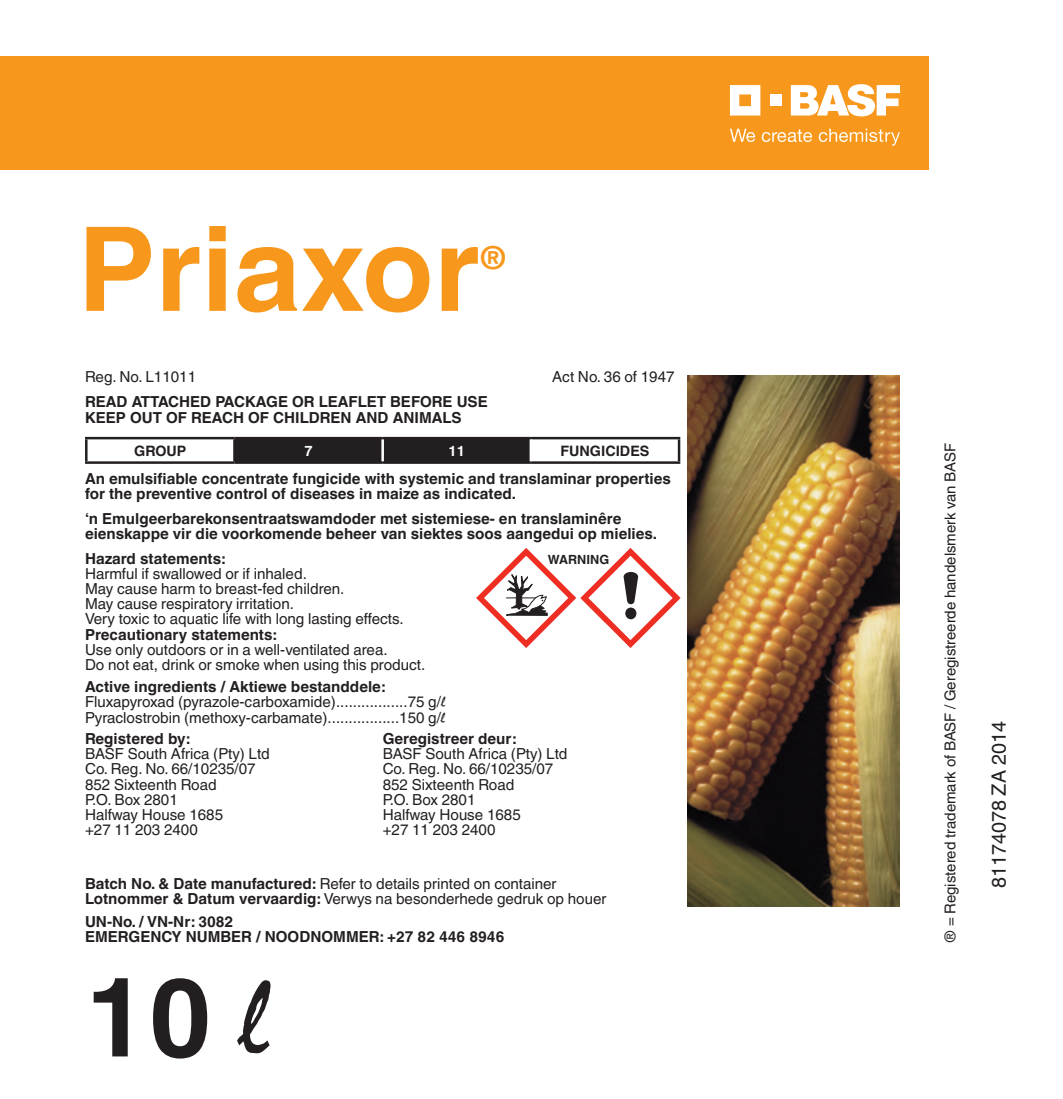
<style>
.page{position:relative;width:1063px;height:1099px;background:#fff}
.page>*{position:absolute;margin:0;border:0;box-sizing:border-box;transform-origin:0 0}
.t1{font:700 117px "Helvetica Linotype";color:#f7981d}
.t2{font:700 110px "Helvetica Linotype";color:#231f20}
.t3{font:700 31.75px "Helvetica Linotype";color:#f7981d}
.t4{font:19.75px "Helvetica Linotype";color:#231f20}
.t5{font:15.25px/15.2px "Helvetica Linotype";color:#231f20}
.t6{font:700 15.25px/15.2px "Helvetica Linotype";color:#231f20}
.t7{font:15px "Helvetica Linotype";color:#231f20}
.t8{font:700 14.25px "Helvetica Linotype";color:#231f20}
.t9{font:700 14.25px "Helvetica Linotype";color:#fff}
.t10{font:700 12.75px "Helvetica Linotype";color:#231f20}
.s1{font-weight:700}
.s2{font-family:"Mistral"}
.s3{font-family:"Mistral";font-weight:400}
</style>
<div class="page">
<img style="left:687px;top:376px;width:213px;height:530px">
<svg style="left:88px;top:439px;width:590px;height:22px"></svg>
<hr style="left:85px;top:437px;width:149px;height:2px;background:#231f20">
<hr style="left:85px;top:439px;width:3px;height:22px;background:#231f20">
<hr style="left:85px;top:461px;width:149px;height:3px;background:#231f20">
<hr style="left:234px;top:437px;width:149px;height:2px;background:#231f20">
<hr style="left:233px;top:439px;width:3px;height:22px;background:#231f20">
<hr style="left:234px;top:461px;width:149px;height:3px;background:#231f20">
<hr style="left:383px;top:437px;width:148px;height:2px;background:#231f20">
<hr style="left:383px;top:461px;width:148px;height:3px;background:#231f20">
<hr style="left:381px;top:439px;width:3px;height:22px;background:#fff">
<hr style="left:531px;top:437px;width:149px;height:2px;background:#231f20">
<hr style="left:678px;top:439px;width:2px;height:22px;background:#231f20">
<hr style="left:531px;top:461px;width:149px;height:3px;background:#231f20">
<hr style="left:530px;top:439px;width:2px;height:22px;background:#fff">
<svg style="left:476px;top:548px;width:205px;height:100px"></svg>
<div style="left:0;top:57px;width:928px;height:113px;background:#f7981d"></div>
<svg style="left:791px;top:84px;width:109px;height:32px"></svg>
<svg style="left:730px;top:85px;width:30px;height:31px"></svg>
<div style="left:770px;top:94px;width:11px;height:12px;background:#fff"></div>
<svg style="left:730px;top:129px;width:25px;height:13px"></svg>
<svg style="left:762px;top:129px;width:50px;height:13px"></svg>
<svg style="left:819px;top:129px;width:81px;height:17px"></svg>
<h1 class="t1" style="left:78px;top:202px;width:403px">Priaxor</h1>
<h3 class="t3" style="left:480px;top:240px;width:28px">®</h3>
<p class="t5" style="left:85px;top:369px;width:113px">Reg. No. L11011</p>
<p class="t5" style="left:552px;top:369px;width:124px">Act No. 36 of 1947</p>
<p class="t6" style="left:85px;top:394px;width:404px">READ ATTACHED PACKAGE OR LEAFLET BEFORE USE<br>KEEP OUT OF REACH OF CHILDREN AND ANIMALS</p>
<p class="t8" style="left:134px;top:442px;width:54px">GROUP</p>
<p class="t9" style="left:304px;top:442px;width:10px">7</p>
<p class="t9" style="left:449px;top:442px;width:18px">11</p>
<p class="t8" style="left:560px;top:442px;width:91px">FUNGICIDES</p>
<p class="t6" style="left:85px;top:471px;width:587px">An emulsifiable concentrate fungicide with systemic and translaminar properties for the preventive control of diseases in maize as indicated.</p>
<p class="t6" style="left:85px;top:511px;width:573px">‘n Emulgeerbarekonsentraatswamdoder met sistemiese- en translaminêre eienskappe vir die voorkomende beheer van siektes soos aangedui op mielies.</p>
<p class="t6" style="left:85px;top:551px;width:142px">Hazard statements:</p>
<p class="t5" style="left:85px;top:566px;width:320px">Harmful if swallowed or if inhaled.<br>May cause harm to breast-fed children.<br>May cause respiratory irritation.<br>Very toxic to aquatic life with long lasting effects.</p>
<p class="t6" style="left:85px;top:626px;width:193px">Precautionary statements:</p>
<p class="t5" style="left:85px;top:642px;width:342px">Use only outdoors or in a well-ventilated area.<br>Do not eat, drink or smoke when using this product.</p>
<p class="t5" style="left:85px;top:679px;width:362px"><span class="s1">Active ingredients / Aktiewe bestanddele:<br></span>Fluxapyroxad (pyrazole-carboxamide).................75 g/<span class="s2">l<br></span>Pyraclostrobin (methoxy-carbamate).................150 g/<span class="s2">l</span></p>
<p class="t6" style="left:85px;top:731px;width:106px">Registered by:</p>
<p class="t5" style="left:85px;top:746px;width:186px">BASF South Africa (Pty) Ltd<br>Co. Reg. No. 66/10235/07<br>852 Sixteenth Road<br>P.O. Box 2801<br>Halfway House 1685<br>+27 11 203 2400</p>
<p class="t10" style="left:548px;top:551px;width:63px">WARNING</p>
<p class="t6" style="left:383px;top:731px;width:135px">Geregistreer deur:</p>
<p class="t5" style="left:383px;top:746px;width:186px">BASF South Africa (Pty) Ltd<br>Co. Reg. No. 66/10235/07<br>852 Sixteenth Road<br>P.O. Box 2801<br>Halfway House 1685<br>+27 11 203 2400</p>
<p class="t5" style="left:85px;top:876px;width:523px"><span class="s1">Batch No. &amp; Date manufactured:</span> Refer to details printed on container<br><span class="s1">Lotnommer &amp; Datum vervaardig:</span> Verwys na besonderhede gedruk op houer</p>
<p class="t6" style="left:85px;top:913px;width:421px">UN-No. / VN-Nr: 3082<br>EMERGENCY NUMBER / NOODNOMMER: +27 82 446 8946</p>
<h2 class="t2" style="left:85px;top:954px;width:186px">10 <span class="s3">l</span></h2>
<p class="t7" style="left:941px;top:943px;width:501px;rotate:-90deg">® = Registered trademark of BASF / Geregistreerde handelsmerk van BASF</p>
<p class="t4" style="left:987px;top:888px;width:168px;rotate:-90deg">81174078 ZA 2014</p>
</div>
